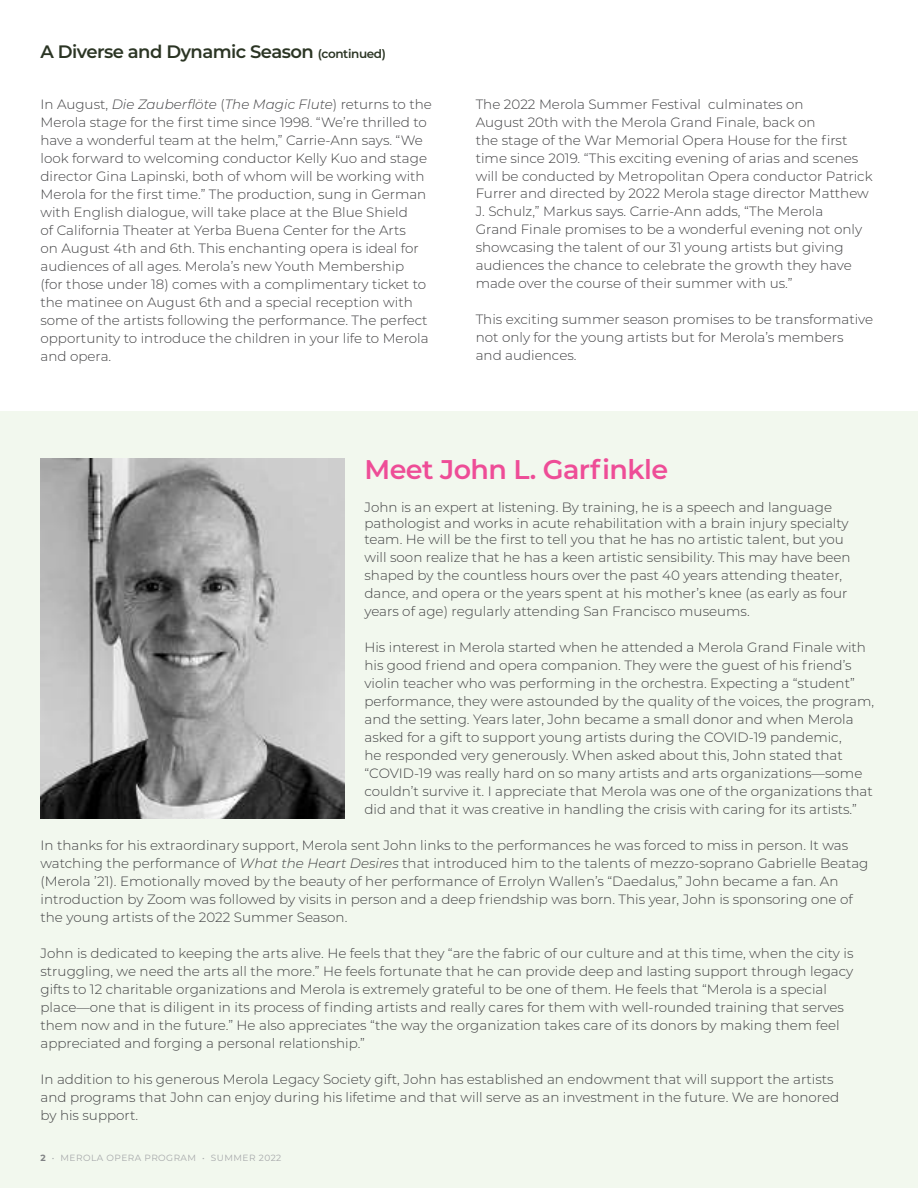
<style>
.page{position:relative;width:918px;height:1188px;background:#fff}
.page>*{position:absolute;margin:0;border:0;box-sizing:border-box;transform-origin:0 0}
.t1{font:600 27px "Montserrat";letter-spacing:-.02em;color:#ee4d97}
.t2{font:600 18px "Montserrat";letter-spacing:-.03em;color:#2b3524}
.t3{font:300 13.5px/18px "Montserrat";color:#404042}
.t4{font:9px "Montserrat";letter-spacing:.05em;color:#a7a9ab}
.s1{font-size:12px}
.s2{font-style:italic}
.s3{font-weight:700;color:#808284}
</style>
<div class="page">
<div style="left:0;top:411px;width:918px;height:777px;background:#f2f8ee"></div>
<img style="left:40px;top:459px;width:304px;height:360px">
<h2 class="t2" style="left:40px;top:39px;width:347px">A Diverse and Dynamic Season <span class="s1">(continued)</span></h2>
<p class="t3" style="left:40px;top:94px;width:393px">In August, <span class="s2">Die Zauberflöte</span> (<span class="s2">The Magic Flute</span>) returns to the Merola sta<span class="s2">ge</span> for the first time since 1998. “We’re thrilled to have a wonderful team at the helm,” Carrie-Ann says. “We look forward to welcoming conductor Kelly Kuo and stage director Gina Lapinski, both of whom will be working with Merola for the first time.” The production, sung in German with English dialogue, will take place at the Blue Shield<br>of California Theater at Yerba Buena Center for the Arts<br>on August 4th and 6th. This enchanting opera is ideal for audiences of all ages. Merola’s new Youth Membership<br>(for those under 18) comes with a complimentary ticket to the matinee on August 6th and a special reception with some of the artists following the performance. The perfect opportunity to introduce the children in your life to Merola and opera.</p>
<p class="t3" style="left:476px;top:94px;width:398px">The 2022 Merola Summer Festival culminates on<br>August 20th with the Merola Grand Finale, back on<br>the stage of the War Memorial Opera House for the first time since 2019. “This exciting evening of arias and scenes will be conducted by Metropolitan Opera conductor Patrick Furrer and directed by 2022 Merola stage director Matthew J. Schulz,” Markus says. Carrie-Ann adds, “The Merola<br>Grand Finale promises to be a wonderful evening not only showcasing the talent of our 31 young artists but giving audiences the chance to celebrate the growth they have made over the course of their summer with us.”</p>
<p class="t3" style="left:476px;top:310px;width:399px">This exciting summer season promises to be transformative not only for the young artists but for Merola’s members<br>and audiences.</p>
<h1 class="t1" style="left:364px;top:450px;width:305px">Meet John L. Garfinkle</h1>
<p class="t3" style="left:364px;top:498px;width:486px;line-height:16.4px">John is an expert at listening. By training, he is a speech and language pathologist and works in acute rehabilitation with a brain injury specialty team. He will be the first to tell you that he has no artistic talent, but you</p>
<p class="t3" style="left:364px;top:548px;width:488px">will soon realize that he has a keen artistic sensibility. This may have been shaped by the countless hours over the past 40 years attending theater, dance, and opera or the years spent at his mother’s knee (as early as four years of age) regularly attending San Francisco museums.</p>
<p class="t3" style="left:364px;top:638px;width:511px">His interest in Merola started when he attended a Merola Grand Finale with his good friend and opera companion. They were the guest of his friend’s violin teacher who was performing in the orchestra. Expecting a “student” performance, they were astounded by the quality of the voices, the program, and the setting. Years later, John became a small donor and when Merola asked for a gift to support young artists during the COVID-19 pandemic,<br>he responded very generously. When asked about this, John stated that “COVID-19 was really hard on so many artists and arts organizations—some couldn’t survive it. I appreciate that Merola was one of the organizations that did and that it was creative in handling the crisis with caring for its artists.”</p>
<p class="t3" style="left:40px;top:836px;width:830px">In thanks for his extraordinary support, Merola sent John links to the performances he was forced to miss in person. It was watching the performance of <span class="s2">What the Heart Desires</span> that introduced him to the talents of mezzo-soprano Gabrielle Beatag (Merola ’21). Emotionally moved by the beauty of her performance of Errolyn Wallen’s “Daedalus,” John became a fan. An introduction by Zoom was followed by visits in person and a deep friendship was born. This year, John is sponsoring one of the young artists of the 2022 Summer Season.</p>
<p class="t3" style="left:40px;top:944px;width:815px">John is dedicated to keeping the arts alive. He feels that they “are the fabric of our culture and at this time, when the city is struggling, we need the arts all the more.” He feels fortunate that he can provide deep and lasting support through legacy gifts to 12 charitable organizations and Merola is extremely grateful to be one of them. He feels that “Merola is a special place—one that is diligent in its process of finding artists and really cares for them with well-rounded training that serves them now and in the future.” He also appreciates “the way the organization takes care of its donors by making them feel appreciated and forging a personal relationship.”</p>
<p class="t3" style="left:40px;top:1070px;width:800px">In addition to his generous Merola Legacy Society gift, John has established an endowment that will support the artists and programs that John can enjoy during his lifetime and that will serve as an investment in the future. We are honored by his support.</p>
<p class="t4" style="left:40px;top:1152px;width:242px"><span class="s3">2</span> • MEROLA OPERA PROGRAM • SUMMER 2022</p>
</div>
